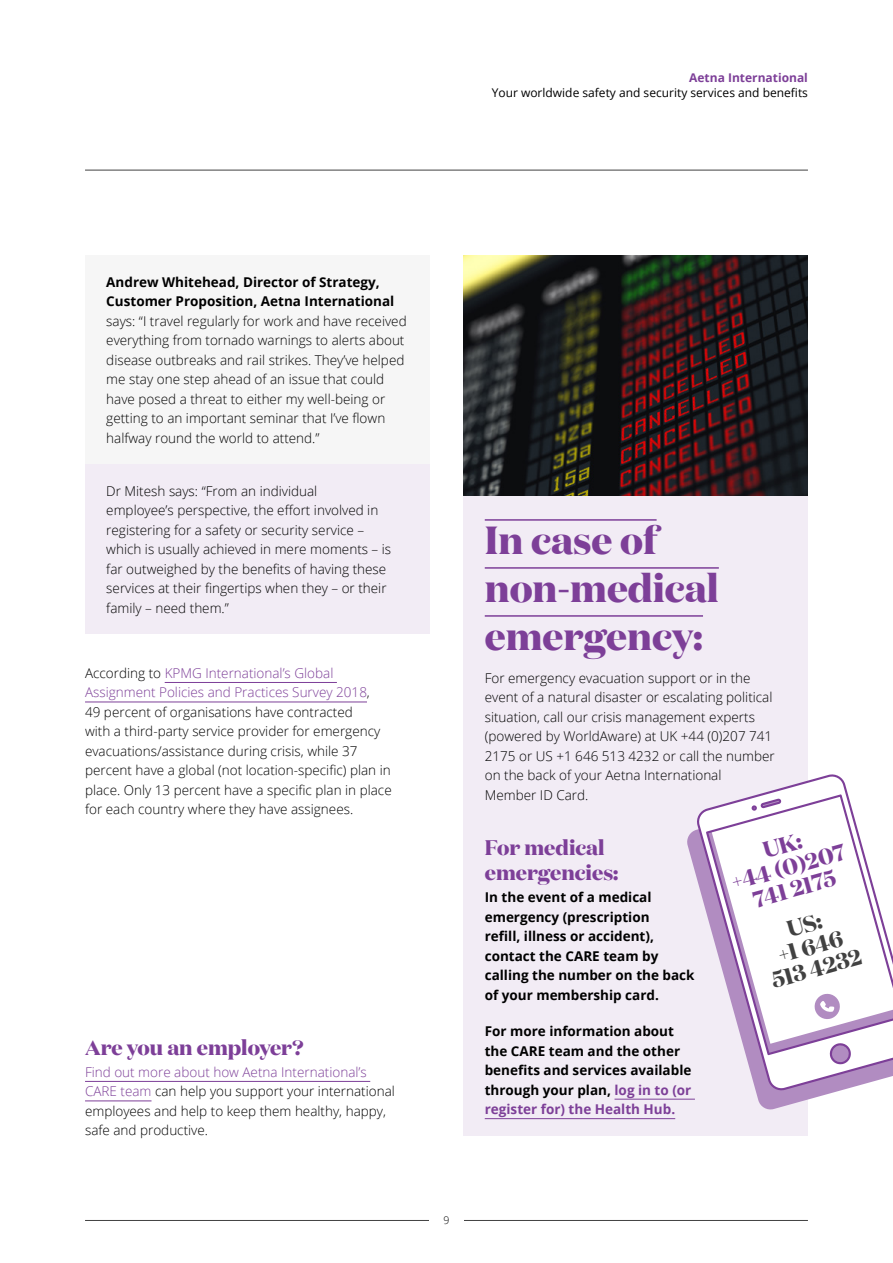
<style>
.page{position:relative;width:893px;height:1263px;background:#fff}
.page>*{position:absolute;margin:0;border:0;box-sizing:border-box;transform-origin:0 0}
.t1{font:700 39px/48px "Domaine Display";color:#7d3f98}
.t2{font:700 22.5px/22.5px "Domaine Display";color:#7d3f98;text-align:center}
.t3{font:700 22.5px/22.5px "Domaine Display";color:#414141;text-align:center}
.t4{font:700 21px/25.5px "Domaine Display";color:#7d3f98}
.t5{font:300 13.5px/19.5px "Open Sans";color:#000}
.t6{font:700 13.5px/19.5px "Open Sans";color:#000}
.t7{font:12px "Open Sans";color:#000}
.t8{font:700 12px "Open Sans";color:#7d3f98}
.t9{font:300 10.5px "Open Sans";color:#000}
.s1{color:#7d3f98}
</style>
<div class="page">
<div style="left:463px;top:495px;width:345px;height:640px;background:#f2ecf5"></div>
<div style="left:85px;top:255px;width:344px;height:209px;background:#f6f6f6"></div>
<div style="left:85px;top:464px;width:344px;height:170px;background:#f2ecf5"></div>
<hr style="left:85px;top:170px;width:723px;height:1px;background:#414141">
<hr style="left:85px;top:1220px;width:723px;height:1px;background:#414141">
<div style="left:429px;top:1216px;width:34px;height:9px;background:#fff"></div>
<hr style="left:485px;top:519px;width:172px;height:2px;background:#7d3f98">
<hr style="left:485px;top:567px;width:234px;height:2px;background:#7d3f98">
<hr style="left:485px;top:615px;width:218px;height:2px;background:#7d3f98">
<hr style="left:614px;top:1099px;width:81px;height:1px;background:#7d3f98">
<hr style="left:485px;top:1118px;width:190px;height:1px;background:#7d3f98">
<hr style="left:85px;top:1081px;width:285px;height:1px;background:#7d3f98">
<hr style="left:85px;top:1100px;width:67px;height:1px;background:#7d3f98">
<hr style="left:165px;top:682px;width:172px;height:1px;background:#7d3f98">
<hr style="left:85px;top:702px;width:282px;height:1px;background:#7d3f98">
<svg style="left:686px;top:830px;width:149px;height:280px"></svg>
<svg style="left:695px;top:774px;width:198px;height:318px"></svg>
<svg style="left:706px;top:794px;width:187px;height:261px;fill:#fff"></svg>
<svg style="left:707px;top:831px;width:186px;height:234px"></svg>
<img style="left:463px;top:255px;width:345px;height:240px">
<p class="t8" style="left:689px;top:70px;width:120px">Aetna International</p>
<p class="t7" style="left:492px;top:84px;width:318px">Your worldwide safety and security services and benefits</p>
<h4 class="t6" style="left:106px;top:272px;width:290px">Andrew Whitehead, Director of Strategy,<br>Customer Proposition, Aetna International</h4>
<p class="t5" style="left:106px;top:311px;width:302px">says: “I travel regularly for work and have received everything from tornado warnings to alerts about disease outbreaks and rail strikes. They’ve helped me stay one step ahead of an issue that could have posed a threat to either my well-being or getting to an important seminar that I’ve flown halfway round the world to attend.”</p>
<p class="t5" style="left:106px;top:481px;width:286px">Dr Mitesh says: “From an individual<br>employee’s perspective, the effort involved in registering for a safety or security service – which is usually achieved in mere moments – is far outweighed by the benefits of having these services at their fingertips when they – or their family – need them.”</p>
<p class="t5" style="left:85px;top:663px;width:308px">According to <span class="s1">KPMG International’s Global Assignment Policies and Practices Survey 2018</span>,<br>49 percent of organisations have contracted<br>with a third-party service provider for emergency evacuations/assistance during crisis, while 37 percent have a global (not location-specific) plan in place. Only 13 percent have a specific plan in place for each country where they have assignees.</p>
<h3 class="t4" style="left:85px;top:1034px;width:220px">Are you an employer?</h3>
<p class="t5" style="left:85px;top:1062px;width:311px"><span class="s1">Find out more about how Aetna International’s CARE team</span> can help you support your international employees and help to keep them healthy, happy, safe and productive.</p>
<h2 class="t1" style="left:485px;top:515px;width:236px">In case of non-medical emergency:</h2>
<p class="t5" style="left:485px;top:668px;width:291px">For emergency evacuation support or in the event of a natural disaster or escalating political situation, call our crisis management experts (powered by WorldAware) at UK +44 (0)207 741<br>2175 or US +1 646 513 4232 or call the number on the back of your Aetna International Member ID Card.</p>
<p class="t2" style="left:722px;top:849px;width:119px;rotate:-16deg">UK:<br>+44 (0)207<br>741 2175</p>
<p class="t3" style="left:756px;top:926px;width:94px;rotate:-16deg">US:<br>+1 646<br>513 4232</p>
<h3 class="t4" style="left:485px;top:834px;width:135px">For medical emergencies:</h3>
<p class="t6" style="left:485px;top:887px;width:211px">In the event of a medical emergency (prescription<br>refill, illness or accident), contact the CARE team by calling the number on the back of your membership card.</p>
<p class="t6" style="left:485px;top:1021px;width:208px">For more information about the CARE team and the other benefits and services available through your plan, <span class="s1">log in to (or register for) the Health Hub.</span></p>
<p class="t9" style="left:443px;top:1213px;width:7px">9</p>
</div>
